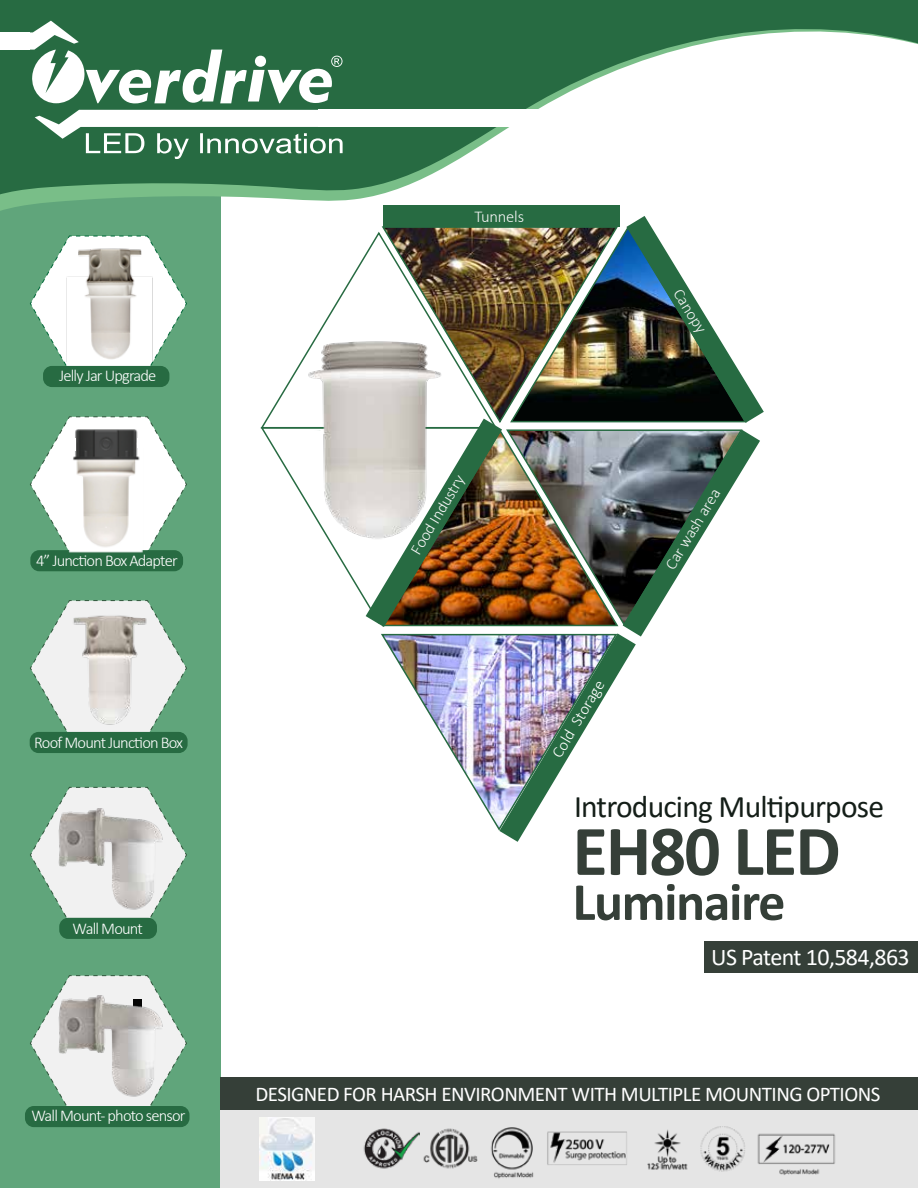
<style>
.page{position:relative;width:918px;height:1188px;background:#fff}
.page>*{position:absolute;margin:0;border:0;box-sizing:border-box;transform-origin:0 0}
.t1{font:700 72px "Calibri";letter-spacing:-.025em;color:#353f38}
.t2{font:700 54px "Calibri";letter-spacing:-.025em;color:#353f38}
.t3{font:31.5px "Calibri";letter-spacing:-.025em;color:#141e18}
.t4{font:24px "Calibri";letter-spacing:-.025em;color:#fff}
.t5{font:21px "Calibri";letter-spacing:-.025em;color:#fff}
.t6{font:300 16.5px "Calibri";letter-spacing:-.05em;color:#fff}
.t7{font:300 16.5px "Calibri";letter-spacing:-.01em;color:#f4f4f4}
</style>
<div class="page">
<div style="left:704px;top:941px;width:214px;height:32px;background:#353f38"></div>
<div style="left:0;top:0;width:220px;height:1188px;background:#60a57b"></div>
<svg style="left:0;top:0;width:918px;height:217px"></svg>
<div style="left:220px;top:1110px;width:698px;height:78px;background:#e5e5e5"></div>
<svg style="left:35px;top:110px;width:308px;height:49px;background:#80a890"></svg>
<svg style="left:12px;top:21px;width:331px;height:82px;background:#619375"></svg>
<div style="left:318px;top:110px;width:230px;height:17px;background:#fff"></div>
<div style="left:0;top:32px;width:30px;height:18px;background:#fff"></div>
<svg style="left:30px;top:235px;width:157px;height:137px"></svg>
<svg style="left:30px;top:600px;width:157px;height:136px"></svg>
<svg style="left:30px;top:787px;width:157px;height:135px"></svg>
<svg style="left:30px;top:975px;width:157px;height:134px"></svg>
<img style="left:363px;top:1128px;width:51px;height:41px">
<img style="left:414px;top:1126px;width:421px;height:53px">
<div style="left:43px;top:366px;width:126px;height:21px;background:#276b42;border-radius:9px"></div>
<div style="left:30px;top:550px;width:153px;height:21px;background:#276b42;border-radius:9px"></div>
<div style="left:30px;top:732px;width:158px;height:21px;background:#276b42;border-radius:9px"></div>
<div style="left:59px;top:918px;width:98px;height:21px;background:#276b42;border-radius:9px"></div>
<div style="left:25px;top:1106px;width:164px;height:21px;background:#276b42;border-radius:9px"></div>
<div style="left:383px;top:206px;width:237px;height:21px;background:#276b42"></div>
<div style="left:220px;top:1077px;width:698px;height:33px;background:#353f38"></div>
<img style="left:366px;top:216px;width:398px;height:626px">
<img style="left:262px;top:230px;width:236px;height:196px">
<img style="left:260px;top:426px;width:238px;height:199px">
<img style="left:259px;top:1118px;width:55px;height:63px">
<img style="left:49px;top:241px;width:120px;height:120px">
<img style="left:30px;top:378px;width:157px;height:189px">
<div style="left:137px;top:438px;width:8px;height:10px;background:#fff"></div>
<div style="left:68px;top:438px;width:8px;height:12px;background:#fff"></div>
<img style="left:63px;top:605px;width:91px;height:126px">
<img style="left:42px;top:991px;width:125px;height:113px">
<img style="left:42px;top:804px;width:125px;height:113px">
<img style="left:263px;top:327px;width:224px;height:224px">
<p class="t6" style="left:59px;top:365px;width:99px">Jelly Jar Upgrade</p>
<p class="t6" style="left:36px;top:550px;width:143px">4” Junction Box Adapter</p>
<p class="t6" style="left:34px;top:732px;width:150px">Roof Mount Junction Box</p>
<p class="t6" style="left:73px;top:918px;width:72px">Wall Mount</p>
<p class="t6" style="left:31px;top:1105px;width:156px">Wall Mount- photo sensor</p>
<p class="t7" style="left:474px;top:207px;width:51px">Tunnels</p>
<p class="t7" style="left:686px;top:285px;width:50px;rotate:59deg">Canopy</p>
<p class="t7" style="left:406px;top:548px;width:91px;rotate:-59deg">Food Industry</p>
<p class="t6" style="left:547px;top:751px;width:89px;rotate:-59deg">Cold Storage</p>
<p class="t7" style="left:661px;top:563px;width:92px;rotate:-59deg">Car wash area</p>
<h3 class="t3" style="left:574px;top:784px;width:312px">Introducing Multipurpose</h3>
<h1 class="t1" style="left:573px;top:800px;width:270px">EH80 LED</h1>
<h2 class="t2" style="left:573px;top:864px;width:214px">Luminaire</h2>
<h3 class="t4" style="left:711px;top:940px;width:200px">US Patent 10,584,863</h3>
<p class="t5" style="left:255px;top:1079px;width:627px">DESIGNED FOR HARSH ENVIRONMENT WITH MULTIPLE MOUNTING OPTIONS</p>
</div>
